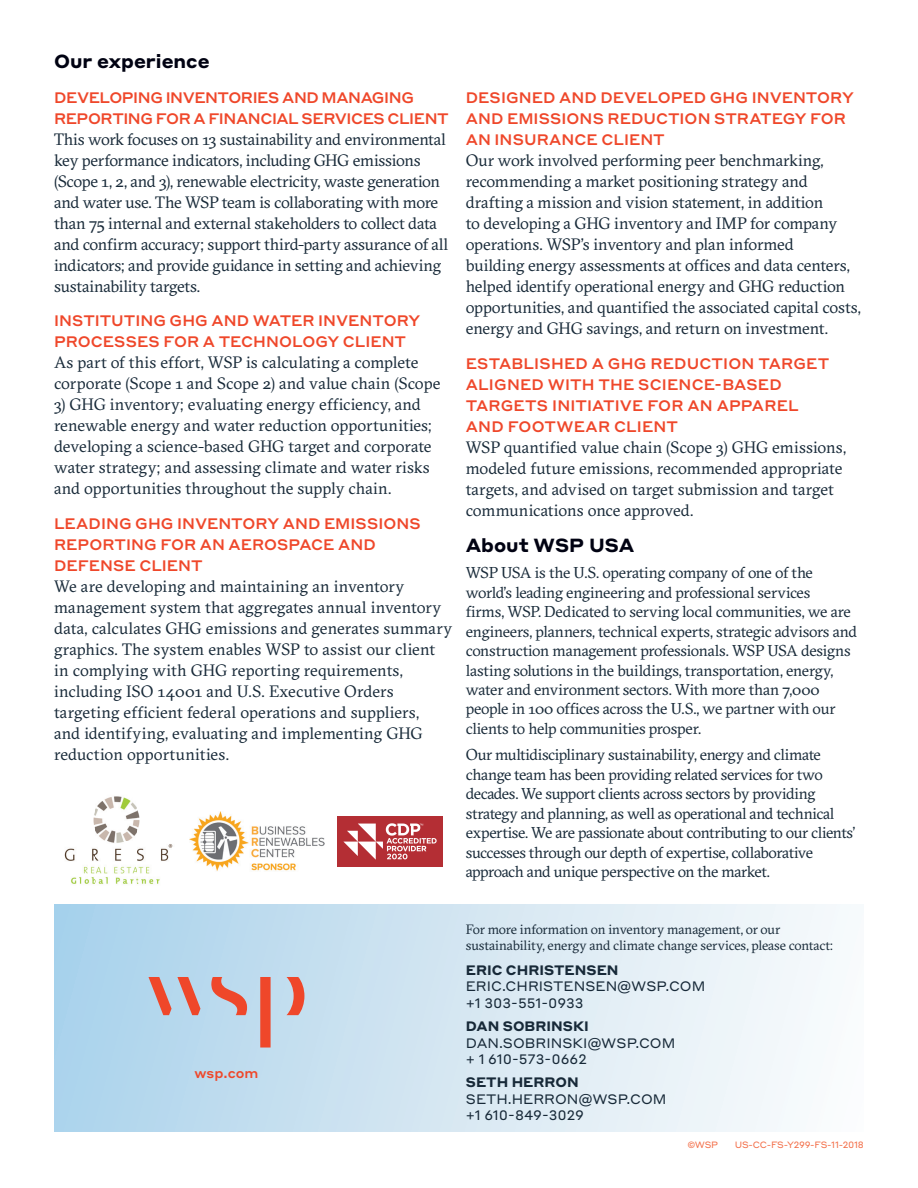
<style>
.page{position:relative;width:918px;height:1188px;background:#fff}
.page>*{position:absolute;margin:0;border:0;box-sizing:border-box;transform-origin:0 0}
.t1{font:700 18.75px "Styrene A";color:#000212}
.t2{font:16.5px/21px "GT Sectra";letter-spacing:-.005em;color:#172938}
.t3{font:15.75px/19.5px "GT Sectra";letter-spacing:-.02em;color:#172938}
.t4{font:500 15px/21px "Styrene A";color:#ef472a}
.t5{font:500 15px/21px "Styrene A";letter-spacing:-.03em;color:#ef472a}
.t6{font:13.5px/16.5px "Styrene A";color:#172938}
.t7{font:13.5px/16.5px "GT Sectra";letter-spacing:-.01em;color:#172938}
.t8{font:700 13.5px "Styrene A";color:#172938}
.t9{font:500 13.5px "Styrene A";color:#ef472a}
.t10{font:9px "Styrene A";letter-spacing:-.03em;color:#f36f49}
</style>
<div class="page">
<div style="left:55px;top:904px;width:809px;height:227px;background:linear-gradient(to right,#abd2eb,#fcfcfc)"></div>
<svg style="left:287px;top:977px;width:17px;height:38px"></svg>
<svg style="left:149px;top:977px;width:51px;height:38px;background:#cc9c9d"></svg>
<svg style="left:260px;top:977px;width:11px;height:71px"></svg>
<svg style="left:211px;top:977px;width:36px;height:38px"></svg>
<img style="left:64px;top:796px;width:109px;height:88px">
<img style="left:338px;top:817px;width:104px;height:50px">
<img style="left:189px;top:812px;width:136px;height:59px">
<p class="t1" style="left:54px;top:46px;width:157px">Our experience</p>
<p class="t5" style="left:54px;top:86px;width:396px">DEVELOPING INVENTORIES AND MANAGING<br>REPORTING FOR A FINANCIAL SERVICES CLIENT</p>
<p class="t2" style="left:54px;top:129px;width:396px">This work focuses on 13 sustainability and environmental key performance indicators, including GHG emissions (Scope 1, 2, and 3), renewable electricity, waste generation and water use. The WSP team is collaborating with more than 75 internal and external stakeholders to collect data and confirm accuracy; support third-party assurance of all indicators; and provide guidance in setting and achieving sustainability targets.</p>
<p class="t4" style="left:54px;top:309px;width:368px">INSTITUTING GHG AND WATER INVENTORY<br>PROCESSES FOR A TECHNOLOGY CLIENT</p>
<p class="t2" style="left:54px;top:353px;width:388px">As part of this effort, WSP is calculating a complete corporate (Scope 1 and Scope 2) and value chain (Scope</p>
<p class="t2" style="left:54px;top:395px;width:380px">3) GHG inventory; evaluating energy efficiency, and renewable energy and water reduction opportunities; developing a science-based GHG target and corporate water strategy; and assessing climate and water risks and opportunities throughout the supply chain.</p>
<p class="t4" style="left:54px;top:512px;width:368px">LEADING GHG INVENTORY AND EMISSIONS<br>REPORTING FOR AN AEROSPACE AND<br>DEFENSE CLIENT</p>
<p class="t2" style="left:54px;top:576px;width:400px">We are developing and maintaining an inventory management system that aggregates annual inventory data, calculates GHG emissions and generates summary graphics. The system enables WSP to assist our client in complying with GHG reporting requirements, including ISO 14001 and U.S. Executive Orders targeting efficient federal operations and suppliers,<br>and identifying, evaluating and implementing GHG reduction opportunities.</p>
<p class="t4" style="left:466px;top:86px;width:389px">DESIGNED AND DEVELOPED GHG INVENTORY<br>AND EMISSIONS REDUCTION STRATEGY FOR<br>AN INSURANCE CLIENT</p>
<p class="t2" style="left:466px;top:150px;width:397px">Our work involved performing peer benchmarking, recommending a market positioning strategy and drafting a mission and vision statement, in addition<br>to developing a GHG inventory and IMP for company operations. WSP’s inventory and plan informed<br>building energy assessments at offices and data centers, helped identify operational energy and GHG reduction opportunities, and quantified the associated capital costs, energy and GHG savings, and return on investment.</p>
<p class="t4" style="left:466px;top:352px;width:365px">ESTABLISHED A GHG REDUCTION TARGET<br>ALIGNED WITH THE SCIENCE-BASED<br>TARGETS INITIATIVE FOR AN APPAREL<br>AND FOOTWEAR CLIENT</p>
<p class="t2" style="left:466px;top:437px;width:382px">WSP quantified value chain (Scope 3) GHG emissions, modeled future emissions, recommended appropriate targets, and advised on target submission and target communications once approved.</p>
<p class="t1" style="left:466px;top:529px;width:170px">About WSP USA</p>
<p class="t3" style="left:466px;top:563px;width:393px">WSP USA is the U.S. operating company of one of the world’s leading engineering and professional services<br>firms, WSP. Dedicated to serving local communities, we are engineers, planners, technical experts, strategic advisors and construction management professionals. WSP USA designs lasting solutions in the buildings, transportation, energy, water and environment sectors. With more than 7,000 people in 100 offices across the U.S., we partner with our clients to help communities prosper.</p>
<p class="t3" style="left:466px;top:745px;width:391px">Our multidisciplinary sustainability, energy and climate change team has been providing related services for two decades. We support clients across sectors by providing strategy and planning, as well as operational and technical expertise. We are passionate about contributing to our clients’ successes through our depth of expertise, collaborative approach and unique perspective on the market.</p>
<p class="t9" style="left:195px;top:1061px;width:65px">wsp.com</p>
<p class="t7" style="left:466px;top:921px;width:369px">For more information on inventory management, or our sustainability, energy and climate change services, please contact:</p>
<p class="t8" style="left:466px;top:959px;width:154px">ERIC CHRISTENSEN</p>
<p class="t6" style="left:466px;top:977px;width:241px">ERIC.CHRISTENSEN@WSP.COM +1 303-551-0933</p>
<p class="t8" style="left:466px;top:1015px;width:124px">DAN SOBRINSKI</p>
<p class="t6" style="left:466px;top:1034px;width:211px">DAN.SOBRINSKI@WSP.COM + 1 610-573-0662</p>
<p class="t8" style="left:466px;top:1071px;width:114px">SETH HERRON</p>
<p class="t6" style="left:466px;top:1090px;width:202px">SETH.HERRON@WSP.COM +1 610-849-3029</p>
<p class="t10" style="left:687px;top:1137px;width:32px">©WSP</p>
<p class="t10" style="left:735px;top:1137px;width:131px">US-CC-FS-Y299-FS-11-2018</p>
</div>
